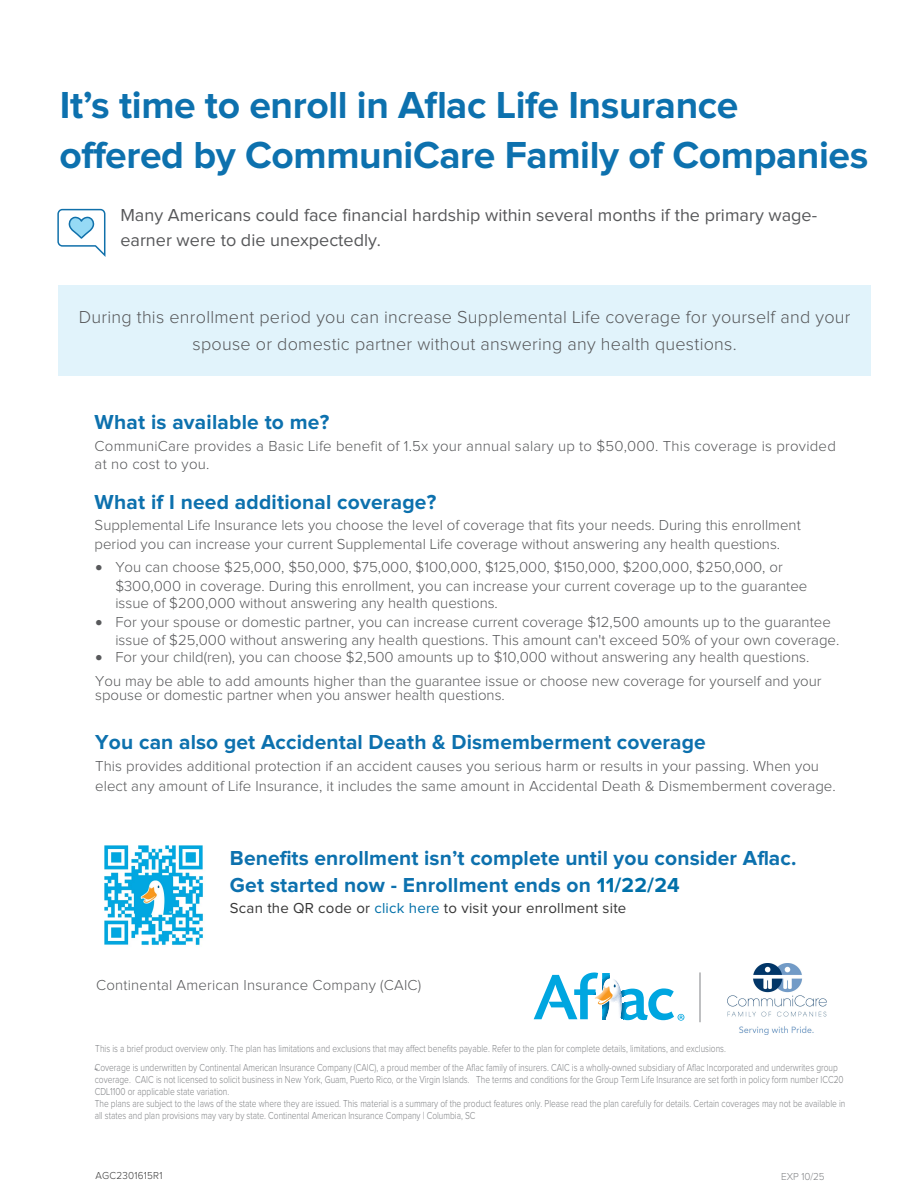
<style>
.page{position:relative;width:918px;height:1188px;background:#fff}
.page>*{position:absolute;margin:0;border:0;box-sizing:border-box;transform-origin:0 0}
.t1{font:700 39px/49.9px "Proxima Nova";letter-spacing:-.01em;color:#0d71ae}
.t2{font:700 21px/26.8px "Proxima Nova";letter-spacing:.005em;color:#0d71ae}
.t3{font:300 18px/27px "Proxima Nova";letter-spacing:.015em;color:#57585a;text-align:center}
.t4{font:18px/24.5px "Proxima Nova";color:#57585a}
.t5{font:300 15px/18.8px "Proxima Nova";color:#58595b}
.t6{font:300 15px/18.8px "Proxima Nova";letter-spacing:.005em;color:#57585a}
.t7{font:15px "Proxima Nova";letter-spacing:.015em;color:#373737}
.t8{font:300 10.5px/12.1px "Proxima Nova";color:#808285;scale:.8 1}
.t9{font:300 10.5px "Proxima Nova";letter-spacing:.025em;color:#373737;scale:.95 1}
.t10{font:300 10.5px "Proxima Nova";color:#808285;scale:.95 1}
.s1{color:#0070a9}
</style>
<div class="page">
<svg style="left:57px;top:209px;width:48px;height:48px"></svg>
<svg style="left:534px;top:972px;width:150px;height:49px"></svg>
<hr style="left:700px;top:972px;width:1px;height:50px;background:#808285">
<div style="left:59px;top:285px;width:812px;height:91px;background:#e1f3fb"></div>
<img style="left:727px;top:963px;width:100px;height:72px">
<img style="left:104px;top:845px;width:99px;height:100px">
<h1 class="t1" style="left:60px;top:81px;width:810px">It’s time to enroll in Aflac Life Insurance offered by CommuniCare Family of Companies</h1>
<p class="t4" style="left:120px;top:204px;width:698px">Many Americans could face financial hardship within several months if the primary wage&shy;earner were to die unexpectedly.</p>
<p class="t3" style="left:79px;top:304px;width:773px">During this enrollment period you can increase Supplemental Life coverage for yourself and your spouse or domestic partner without answering any health questions.</p>
<h2 class="t2" style="left:95px;top:409px;width:236px">What is available to me?</h2>
<p class="t6" style="left:95px;top:437px;width:743px">CommuniCare provides a Basic Life benefit of 1.5x your annual salary up to $50,000. This coverage is provided at no cost to you.</p>
<h2 class="t2" style="left:95px;top:489px;width:343px">What if I need additional coverage?</h2>
<p class="t5" style="left:95px;top:516px;width:708px">Supplemental Life Insurance lets you choose the level of coverage that fits your needs. During this enrollment period you can increase your current Supplemental Life coverage without answering any health questions.</p>
<p class="t5" style="left:115px;top:558px;width:693px;text-indent:-20px">• You can choose $25,000, $50,000, $75,000, $100,000, $125,000, $150,000, $200,000, $250,000, or $300,000 in coverage. During this enrollment, you can increase your current coverage up to the guarantee</p>
<p class="t5" style="left:115px;top:594px;width:384px">issue of $200,000 without answering any health questions.</p>
<p class="t5" style="left:115px;top:613px;width:726px;line-height:18px;text-indent:-20px">• For your spouse or domestic partner, you can increase current coverage $12,500 amounts up to the guarantee issue of $25,000 without answering any health questions. This amount can't exceed 50% of your own coverage.</p>
<p class="t5" style="left:95px;top:646px;width:728px;line-height:23.9px">• For your child(ren), you can choose $2,500 amounts up to $10,000 without answering any health questions.<br>You may be able to add amounts higher than the guarantee issue or choose new coverage for yourself and your</p>
<p class="t5" style="left:95px;top:686px;width:411px">spouse or domestic partner when you answer health questions.</p>
<h2 class="t2" style="left:95px;top:730px;width:612px">You can also get Accidental Death &amp; Dismemberment coverage</h2>
<p class="t6" style="left:95px;top:757px;width:742px;line-height:19.5px">This provides additional protection if an accident causes you serious harm or results in your passing. When you elect any amount of Life Insurance, it includes the same amount in Accidental Death &amp; Dismemberment coverage.</p>
<h2 class="t2" style="left:230px;top:845px;width:568px">Benefits enrollment isn’t complete until you consider Aflac.<br>Get started now - Enrollment ends on <span class="s1">11/22/24</span></h2>
<p class="t7" style="left:230px;top:901px;width:398px">Scan the QR code or <span class="s1">click here</span> to visit your enrollment site</p>
<p class="t6" style="left:96px;top:976px;width:327px">Continental American Insurance Company (CAIC)</p>
<p class="t8" style="left:95px;top:1040px;width:931px;line-height:18.5px">This is a brief product overview only. The plan has limitations and exclusions that may affect benefits payable. Refer to the plan for complete details, limitations, and exclusions.<br>Coverage is underwritten by Continental American Insurance Company (CAIC), a proud member of the Aflac family of insurers. CAIC is a wholly-owned subsidiary of Aflac Incorporated and underwrites group</p>
<p class="t8" style="left:95px;top:1074px;width:940px">coverage. CAIC is not licensed to solicit business in New York, Guam, Puerto Rico, or the Virgin Islands. The terms and conditions for the Group Term Life Insurance are set forth in policy form number ICC20<br>CDL1100 or applicable state variation.<br>The plans are subject to the laws of the state where they are issued. This material is a summary of the product features only. Please read the plan carefully for details. Certain coverages may not be available in all states and plan provisions may vary by state. Continental American Insurance Company | Columbia, SC</p>
<p class="t9" style="left:95px;top:1170px;width:72px">AGC2301615R1</p>
<p class="t10" style="left:781px;top:1170px;width:47px">EXP 10/25</p>
</div>
